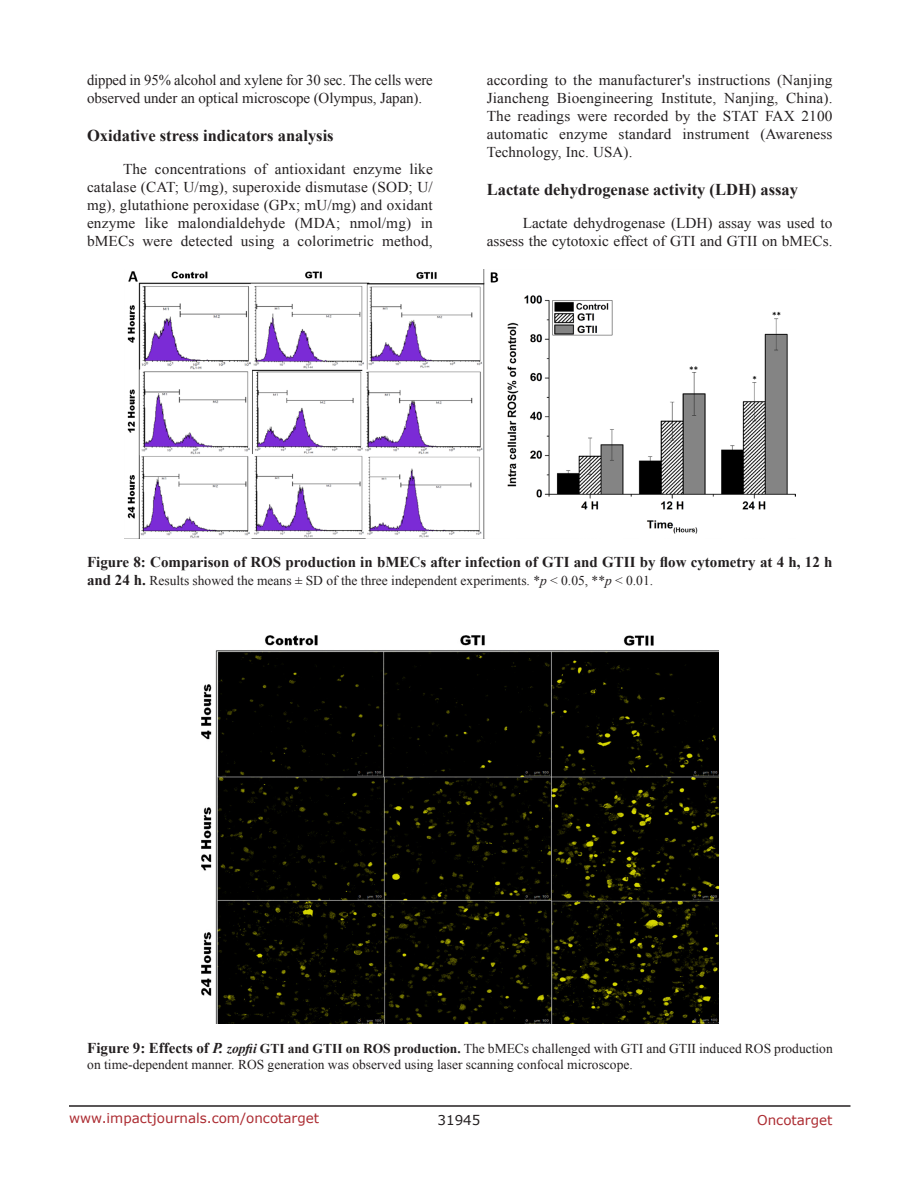
<style>
.page{position:relative;width:918px;height:1188px;background:#fff}
.page>*{position:absolute;margin:0;border:0;box-sizing:border-box;transform-origin:0 0}
.SubHeading_middle{font:700 16.5px "Times New Roman";color:#231f20}
.BodyText{font:15px/18px "Times New Roman";color:#231f20;text-align:justify}
.FigureText{font:700 15px "Times New Roman";color:#231f20}
.FigureText-2{font:13.5px/16.2px "Times New Roman";color:#231f20}
.t1{font:13.5px "Verdana";color:#ac2b31}
.t2{font:13.5px "Verdana";color:#231f20}
.s1{font-weight:700;font-size:15px}
.s2{font-style:italic}
.s3{font-weight:700;font-style:italic;font-size:15px}
.s4{font-weight:700;font-style:italic}
.s5{font-weight:700}
</style>
<div class="page">
<hr style="left:69px;top:1105px;width:781px;height:2px;background:#231f20">
<img style="left:127px;top:270px;width:668px;height:268px">
<img style="left:201px;top:636px;width:518px;height:388px">
<p class="BodyText" style="left:87px;top:71px;width:347px">dipped in 95% alcohol and xylene for 30 sec. The cells were observed under an optical microscope (Olympus, Japan).</p>
<p class="SubHeading_middle" style="left:87px;top:124px;width:248px">Oxidative stress indicators analysis</p>
<p class="BodyText" style="left:87px;top:160px;width:347px;text-indent:36px">The concentrations of antioxidant enzyme like catalase (CAT; U/mg), superoxide dismutase (SOD; U/ mg), glutathione peroxidase (GPx; mU/mg) and oxidant enzyme like malondialdehyde (MDA; nmol/mg) in bMECs were detected using a colorimetric method,</p>
<p class="BodyText" style="left:487px;top:71px;width:347px">according to the manufacturer's instructions (Nanjing Jiancheng Bioengineering Institute, Nanjing, China).<br>The readings were recorded by the STAT FAX 2100 automatic enzyme standard instrument (Awareness Technology, Inc. USA).</p>
<p class="SubHeading_middle" style="left:487px;top:178px;width:313px">Lactate dehydrogenase activity (LDH) assay</p>
<p class="BodyText" style="left:487px;top:214px;width:347px;text-align:right">Lactate dehydrogenase (LDH) assay was used to assess the cytotoxic effect of GTI and GTII on bMECs.</p>
<p class="FigureText" style="left:87px;top:552px;width:747px">Figure 8: Comparison of ROS production in bMECs after infection of GTI and GTII by flow cytometry at 4 h, 12 h</p>
<p class="FigureText-2" style="left:87px;top:572px;width:568px"><span class="s1">and 24 h.</span> Results showed the means ± SD of the three independent experiments. *<span class="s2">p</span> &lt; 0.05, **<span class="s2">p</span> &lt; 0.01.</p>
<p class="FigureText-2" style="left:87px;top:1040px;width:747px"><span class="s1">Figure 9: Effects of</span> <span class="s3">P.</span> <span class="s4">zopfii</span> <span class="s5">GTI and GTII on ROS production.</span> The bMECs challenged with GTI and GTII induced ROS production on time-dependent manner. ROS generation was observed using laser scanning confocal microscope.</p>
<p class="t1" style="left:69px;top:1109px;width:252px">www.impactjournals.com/oncotarget</p>
<p class="t2" style="left:438px;top:1111px;width:44px">31945</p>
<p class="t1" style="left:757px;top:1111px;width:77px">Oncotarget</p>
</div>
